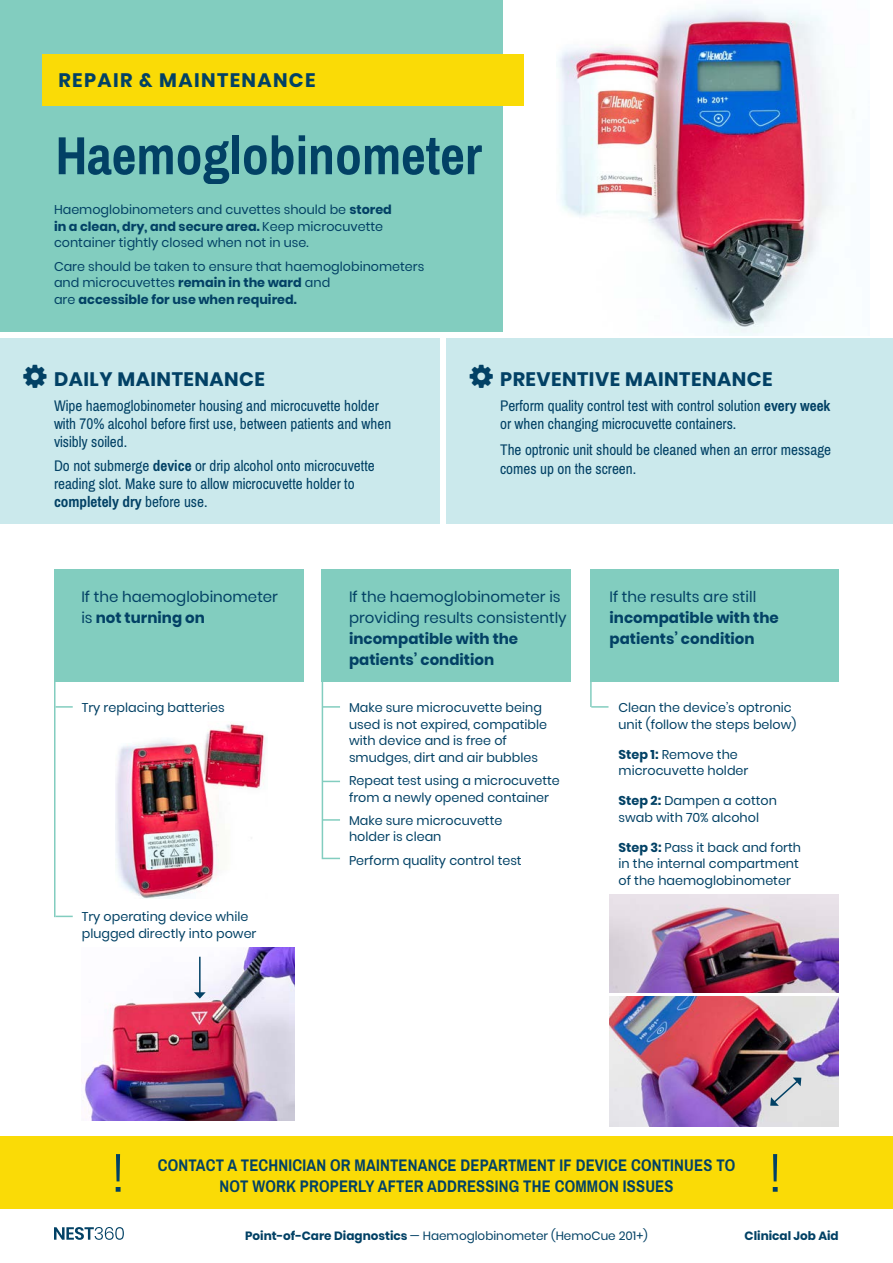
<style>
.page{position:relative;width:893px;height:1263px;background:#fff}
.page>*{position:absolute;margin:0;border:0;box-sizing:border-box;transform-origin:0 0}
.t1{font:700 58.5px "Pragati Narrow";color:#024165}
.t2{font:300 52.5px "Poppins";color:#024165}
.Medium_Text{font:700 19.5px "Poppins";letter-spacing:.025em;color:#024165}
.Medium_Text-2{font:700 19.5px "Poppins";letter-spacing:.07em;color:#024165}
.complications_list{font:700 18px "Pragati Narrow";letter-spacing:.01em;color:#024165}
.complications_list-2{font:16.5px/18px "Pragati Narrow";color:#024165}
.Medium_Text-3{font:15px/21px "Poppins";color:#024165}
.Medium_Text-4{font:700 15px/21px "Poppins";color:#024165}
.Small_Text{font:12.75px/16.5px "Poppins";color:#024165}
.small_text_-_v2{font:12.75px/16.5px "Poppins";color:#024165}
.t3{font:12px "Poppins";color:#024165}
.t4{font:700 12px "Poppins";color:#024165}
.s1{font-weight:700}
.s2{font-weight:400}
</style>
<div class="page">
<div style="left:0;top:0;width:502px;height:332px;background:#82cdbf"></div>
<img style="left:558px;top:8px;width:278px;height:327px">
<div style="left:42px;top:54px;width:481px;height:51px;background:#fadb06"></div>
<div style="left:54px;top:569px;width:250px;height:113px;background:#82cdbf"></div>
<div style="left:322px;top:569px;width:249px;height:113px;background:#82cdbf"></div>
<div style="left:590px;top:569px;width:249px;height:113px;background:#82cdbf"></div>
<hr style="left:54px;top:574px;width:2px;height:343px;background:#82cdbf">
<hr style="left:322px;top:569px;width:1px;height:290px;background:#82cdbf">
<hr style="left:590px;top:587px;width:2px;height:120px;background:#82cdbf">
<svg style="left:56px;top:706px;width:17px;height:2px"></svg>
<svg style="left:56px;top:916px;width:17px;height:1px"></svg>
<svg style="left:323px;top:706px;width:17px;height:2px"></svg>
<svg style="left:323px;top:819px;width:17px;height:2px"></svg>
<svg style="left:323px;top:858px;width:17px;height:1px"></svg>
<svg style="left:323px;top:781px;width:17px;height:1px"></svg>
<svg style="left:591px;top:706px;width:17px;height:2px"></svg>
<div style="left:0;top:1137px;width:893px;height:72px;background:#fadb06"></div>
<div style="left:0;top:338px;width:440px;height:185px;background:#cbe9ec"></div>
<div style="left:446px;top:338px;width:447px;height:185px;background:#cbe9ec"></div>
<svg style="left:54px;top:1227px;width:70px;height:13px"></svg>
<img style="left:116px;top:723px;width:150px;height:176px">
<img style="left:84px;top:947px;width:211px;height:173px">
<img style="left:610px;top:895px;width:229px;height:98px">
<img style="left:610px;top:996px;width:229px;height:131px">
<hr style="left:199px;top:957px;width:2px;height:36px;background:#024165">
<svg style="left:194px;top:992px;width:12px;height:6px"></svg>
<svg style="left:770px;top:1077px;width:31px;height:29px"></svg>
<p class="Medium_Text-2" style="left:58px;top:68px;width:259px">REPAIR &amp; MAINTENANCE</p>
<p class="t1" style="left:56px;top:120px;width:428px">Haemoglobinometer</p>
<p class="Small_Text" style="left:54px;top:202px;width:339px">Haemoglobinometers and cuvettes should be <span class="s1">stored in a clean, dry, and secure area.</span> Keep microcuvette container tightly closed when not in use.</p>
<p class="Small_Text" style="left:54px;top:258px;width:372px">Care should be taken to ensure that haemoglobinometers and microcuvettes <span class="s1">remain in the ward</span> and<br>are <span class="s1">accessible for use when required.</span></p>
<p class="Medium_Text" style="left:54px;top:368px;width:212px">DAILY MAINTENANCE</p>
<p class="complications_list-2" style="left:54px;top:396px;width:339px">Wipe haemoglobinometer housing and microcuvette holder with 70% alcohol before first use, between patients and when visibly soiled.</p>
<p class="complications_list-2" style="left:54px;top:457px;width:322px">Do not submerge <span class="s1">device</span> or drip alcohol onto microcuvette reading slot. Make sure to allow microcuvette holder to <span class="s1">completely dry</span> before use.</p>
<p class="Medium_Text" style="left:500px;top:368px;width:274px">PREVENTIVE MAINTENANCE</p>
<p class="complications_list-2" style="left:500px;top:396px;width:332px">Perform quality control test with control solution <span class="s1">every week </span>or when changing microcuvette containers.</p>
<p class="complications_list-2" style="left:500px;top:439px;width:333px;line-height:19.5px">The optronic unit should be cleaned when an error message comes up on the screen.</p>
<p class="Medium_Text-3" style="left:81px;top:586px;width:198px">If the haemoglobinometer is <span class="s1">not turning on</span></p>
<p class="Medium_Text-4" style="left:610px;top:586px;width:171px"><span class="s2">If the results are still </span>incompatible with the patients’ condition</p>
<p class="Medium_Text-3" style="left:349px;top:586px;width:219px">If the haemoglobinometer is providing results consistently <span class="s1">incompatible with the patients’ condition</span></p>
<p class="small_text_-_v2" style="left:82px;top:700px;width:144px">Try replacing batteries</p>
<p class="small_text_-_v2" style="left:82px;top:909px;width:176px">Try operating device while plugged directly into power</p>
<p class="Small_Text" style="left:349px;top:700px;width:200px">Make sure microcuvette being used is not expired, compatible with device and is free of smudges, dirt and air bubbles</p>
<p class="Small_Text" style="left:349px;top:772px;width:212px">Repeat test using a microcuvette from a newly opened container</p>
<p class="Small_Text" style="left:349px;top:812px;width:155px">Make sure microcuvette holder is clean</p>
<p class="Small_Text" style="left:349px;top:852px;width:174px">Perform quality control test</p>
<p class="small_text_-_v2" style="left:619px;top:700px;width:179px">Clean the device’s optronic unit (follow the steps below)</p>
<p class="small_text_-_v2" style="left:619px;top:746px;width:131px"><span class="s1">Step 1:</span> Remove the microcuvette holder</p>
<p class="small_text_-_v2" style="left:619px;top:793px;width:160px"><span class="s1">Step 2:</span> Dampen a cotton swab with 70% alcohol</p>
<p class="small_text_-_v2" style="left:619px;top:839px;width:184px"><span class="s1">Step 3:</span> Pass it back and forth in the internal compartment of the haemoglobinometer</p>
<p class="t2" style="left:111px;top:1143px;width:16px">!</p>
<p class="complications_list" style="left:158px;top:1154px;width:579px">CONTACT A TECHNICIAN OR MAINTENANCE DEPARTMENT IF DEVICE CONTINUES TO</p>
<p class="complications_list" style="left:219px;top:1175px;width:456px">NOT WORK PROPERLY AFTER ADDRESSING THE COMMON ISSUES</p>
<p class="t2" style="left:768px;top:1143px;width:16px">!</p>
<p class="t3" style="left:245px;top:1228px;width:404px"><span class="s1">Point-of-Care Diagnostics</span> — Haemoglobinometer (HemoCue 201+)</p>
<p class="t4" style="left:745px;top:1228px;width:96px">Clinical Job Aid</p>
</div>
